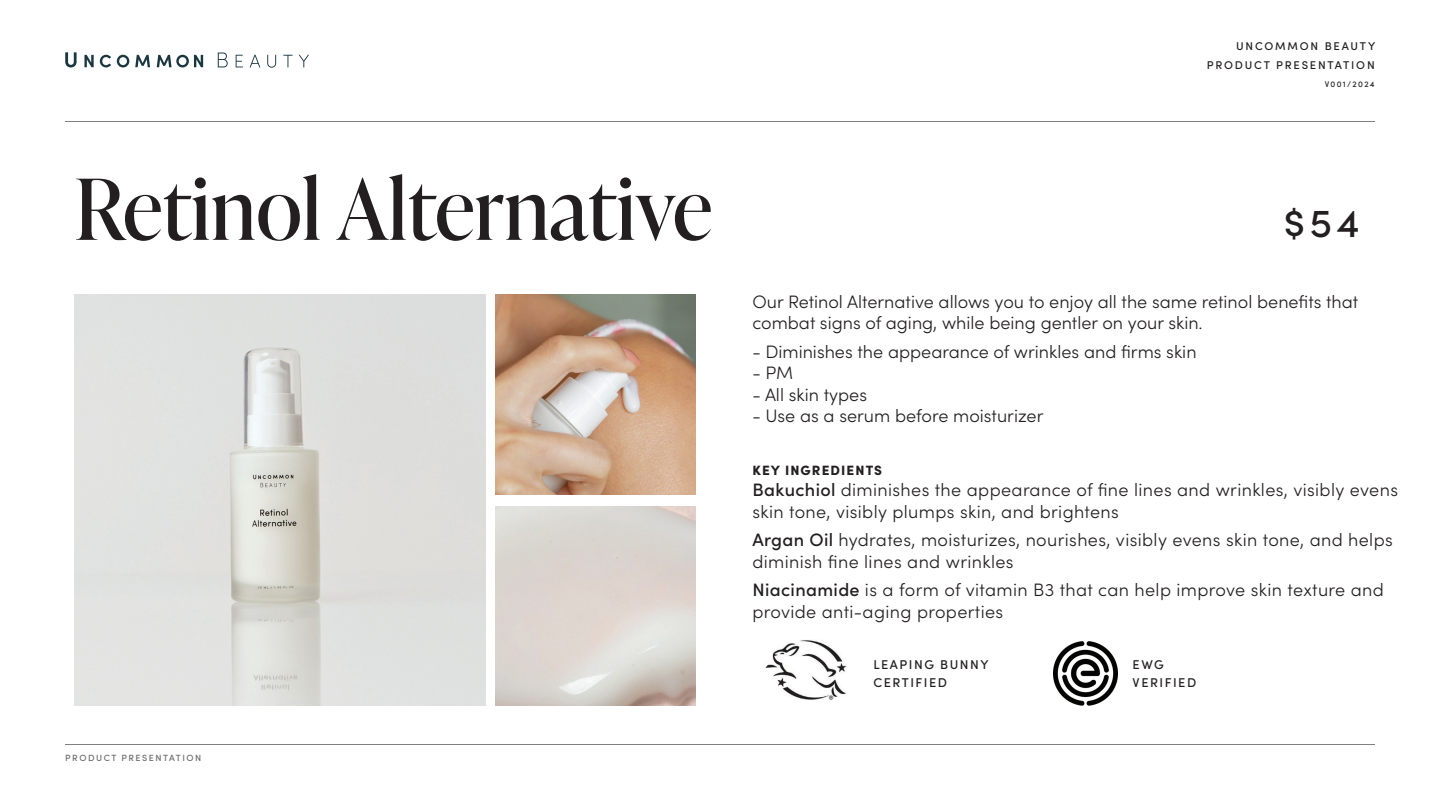
<style>
.page{position:relative;width:1440px;height:810px;background:#fff}
.page>*{position:absolute;margin:0;border:0;box-sizing:border-box;transform-origin:0 0}
.t1{font:84px "Ivy Presto Display";color:#231f20}
.t2{font:500 39.83px "Sofia Pro";color:#231f20}
.t3{font:300 18px/21.6px "Sofia Pro";letter-spacing:.015em;color:#231f20}
.t4{font:900 13.5px "Sofia Pro";letter-spacing:.08em;color:#231f20}
.t5{font:500 12.75px/18.8px "Sofia Pro";letter-spacing:.12em;color:#231f20}
.t6{font:500 11.25px/18.3px "Sofia Pro";letter-spacing:.16em;color:#231f20;text-align:right}
.t7{font:500 9px "Sofia Pro";letter-spacing:.17em;color:#69696c}
.t8{font:500 8.25px "Sofia Pro";letter-spacing:.16em;color:#231f20}
.s1{font-weight:500}
</style>
<div class="page">
<svg style="left:65px;top:52px;width:12px;height:15px"></svg>
<svg style="left:84px;top:55px;width:10px;height:12px"></svg>
<svg style="left:100px;top:55px;width:11px;height:12px"></svg>
<svg style="left:117px;top:55px;width:12px;height:12px"></svg>
<svg style="left:135px;top:55px;width:15px;height:12px"></svg>
<svg style="left:157px;top:55px;width:46px;height:12px"></svg>
<svg style="left:218px;top:53px;width:10px;height:14px"></svg>
<svg style="left:236px;top:55px;width:7px;height:12px"></svg>
<svg style="left:250px;top:55px;width:10px;height:12px"></svg>
<svg style="left:267px;top:55px;width:9px;height:13px"></svg>
<svg style="left:299px;top:55px;width:10px;height:12px"></svg>
<svg style="left:283px;top:55px;width:10px;height:12px"></svg>
<hr style="left:65px;top:121px;width:1310px;height:1px;background:#7e8083">
<hr style="left:65px;top:744px;width:1310px;height:1px;background:#7e8083">
<img style="left:75px;top:295px;width:411px;height:411px">
<img style="left:496px;top:295px;width:199px;height:199px">
<img style="left:765px;top:640px;width:82px;height:60px">
<img style="left:1053px;top:641px;width:65px;height:65px">
<h1 class="t1" style="left:74px;top:149px;width:640px">Retinol Alternative</h1>
<p class="t7" style="left:65px;top:751px;width:138px">PRODUCT PRESENTATION</p>
<p class="t6" style="left:1207px;top:36px;width:170px">UNCOMMON BEAUTY<br>PRODUCT PRESENTATION</p>
<p class="t8" style="left:1325px;top:78px;width:51px">V001/2024</p>
<h2 class="t2" style="left:1284px;top:193px;width:78px">$54</h2>
<p class="t3" style="left:752px;top:290px;width:607px">Our Retinol Alternative allows you to enjoy all the same retinol benefits that combat signs of aging, while being gentler on your skin.</p>
<p class="t3" style="left:752px;top:339px;width:446px">- Diminishes the appearance of wrinkles and firms skin</p>
<p class="t3" style="left:752px;top:361px;width:42px">- PM</p>
<p class="t3" style="left:752px;top:383px;width:116px">- All skin types</p>
<p class="t3" style="left:752px;top:404px;width:293px">- Use as a serum before moisturizer</p>
<p class="t4" style="left:752px;top:459px;width:131px">KEY INGREDIENTS</p>
<p class="t3" style="left:752px;top:478px;width:647px"><span class="s1">Bakuchiol</span> diminishes the appearance of fine lines and wrinkles, visibly evens skin tone, visibly plumps skin, and brightens</p>
<p class="t3" style="left:752px;top:528px;width:642px"><span class="s1">Argan Oil</span> hydrates, moisturizes, nourishes, visibly evens skin tone, and helps diminish fine lines and wrinkles</p>
<p class="t3" style="left:752px;top:578px;width:633px"><span class="s1">Niacinamide</span> is a form of vitamin B3 that can help improve skin texture and provide anti-aging properties</p>
<p class="t5" style="left:873px;top:654px;width:117px">LEAPING BUNNY<br>CERTIFIED</p>
<p class="t5" style="left:1133px;top:654px;width:65px">EWG<br>VERIFIED</p>
</div>
